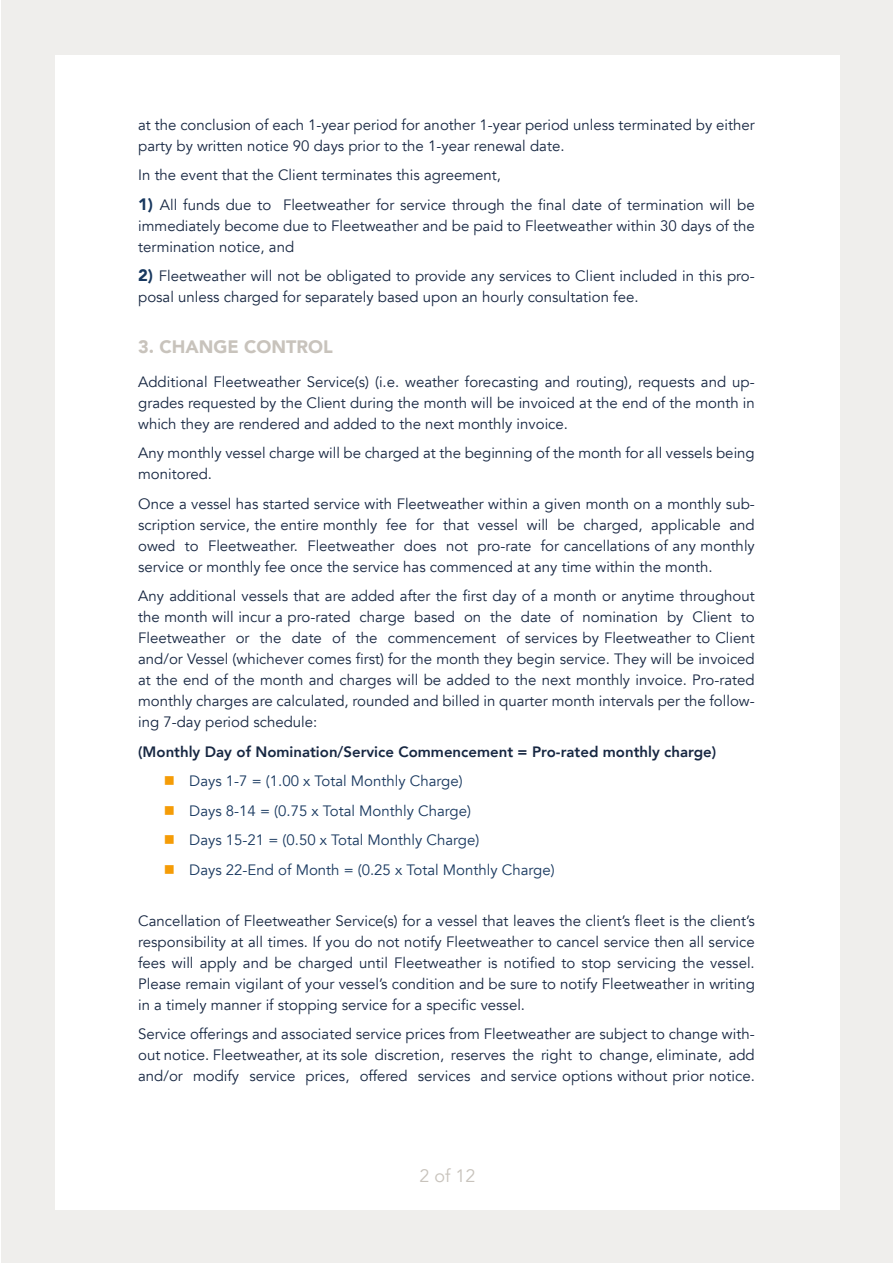
<style>
.page{position:relative;width:893px;height:1263px;background:#fff}
.page>*{position:absolute;margin:0;border:0;box-sizing:border-box;transform-origin:0 0}
.t1{font:900 18px "Avenir";color:#c8c3bc}
.t2{font:18px "Avenir";color:#c8c3bc}
.t3{font:15px/21px "Avenir";color:#172742;text-align:justify}
.t4{font:15px/29.5px "Avenir";color:#18385f}
.t5{font:800 15px "Avenir";color:#172742}
.s1{font-weight:900;font-size:16.5px;color:#18385f}
</style>
<div class="page">
<div style="left:1px;top:1px;width:892px;height:1262px;background:#efeeec"></div>
<div style="left:55px;top:55px;width:785px;height:1154px;background:#fff"></div>
<p class="t3" style="left:138px;top:114px;width:618px">at the conclusion of each 1-year period for another 1-year period unless terminated by either party by written notice 90 days prior to the 1-year renewal date.</p>
<p class="t3" style="left:138px;top:165px;width:364px">In the event that the Client terminates this agreement,</p>
<p class="t3" style="left:138px;top:194px;width:618px"><span class="s1">1)</span> All funds due to Fleetweather for service through the final date of termination will be immediately become due to Fleetweather and be paid to Fleetweather within 30 days of the termination notice, and</p>
<p class="t3" style="left:138px;top:266px;width:618px"><span class="s1">2)</span> Fleetweather will not be obligated to provide any services to Client included in this pro&shy;posal unless charged for separately based upon an hourly consultation fee.</p>
<p class="t1" style="left:138px;top:331px;width:196px">3. CHANGE CONTROL</p>
<p class="t3" style="left:138px;top:371px;width:618px">Additional Fleetweather Service(s) (i.e. weather forecasting and routing), requests and up&shy;grades requested by the Client during the month will be invoiced at the end of the month in which they are rendered and added to the next monthly invoice.</p>
<p class="t3" style="left:138px;top:443px;width:618px">Any monthly vessel charge will be charged at the beginning of the month for all vessels being monitored.</p>
<p class="t3" style="left:138px;top:493px;width:618px">Once a vessel has started service with Fleetweather within a given month on a monthly sub&shy;scription service, the entire monthly fee for that vessel will be charged, applicable and owed to Fleetweather. Fleetweather does not pro-rate for cancellations of any monthly service or monthly fee once the service has commenced at any time within the month.</p>
<p class="t3" style="left:138px;top:586px;width:618px">Any additional vessels that are added after the first day of a month or anytime throughout the month will incur a pro-rated charge based on the date of nomination by Client to Fleetweather or the date of the commencement of services by Fleetweather to Client and/or Vessel (whichever comes first) for the month they begin service. They will be invoiced at the end of the month and charges will be added to the next monthly invoice. Pro-rated monthly charges are calculated, rounded and billed in quarter month intervals per the follow&shy;ing 7-day period schedule:</p>
<p class="t5" style="left:138px;top:740px;width:580px">(Monthly Day of Nomination/Service Commencement = Pro-rated monthly charge)</p>
<p class="t4" style="left:189px;top:767px;width:367px">Days 1-7 = (1.00 x Total Monthly Charge)<br>Days 8-14 = (0.75 x Total Monthly Charge)<br>Days 15-21 = (0.50 x Total Monthly Charge)<br>Days 22-End of Month = (0.25 x Total Monthly Charge)</p>
<p class="t3" style="left:138px;top:910px;width:618px">Cancellation of Fleetweather Service(s) for a vessel that leaves the client’s fleet is the client’s responsibility at all times. If you do not notify Fleetweather to cancel service then all service fees will apply and be charged until Fleetweather is notified to stop servicing the vessel.<br>Please remain vigilant of your vessel’s condition and be sure to notify Fleetweather in writing in a timely manner if stopping service for a specific vessel.</p>
<p class="t3" style="left:138px;top:1023px;width:618px">Service offerings and associated service prices from Fleetweather are subject to change with&shy;out notice. Fleetweather, at its sole discretion, reserves the right to change, eliminate, add and/or modify service prices, offered services and service options without prior notice.</p>
<p class="t2" style="left:419px;top:1165px;width:58px">2 of 12</p>
</div>
